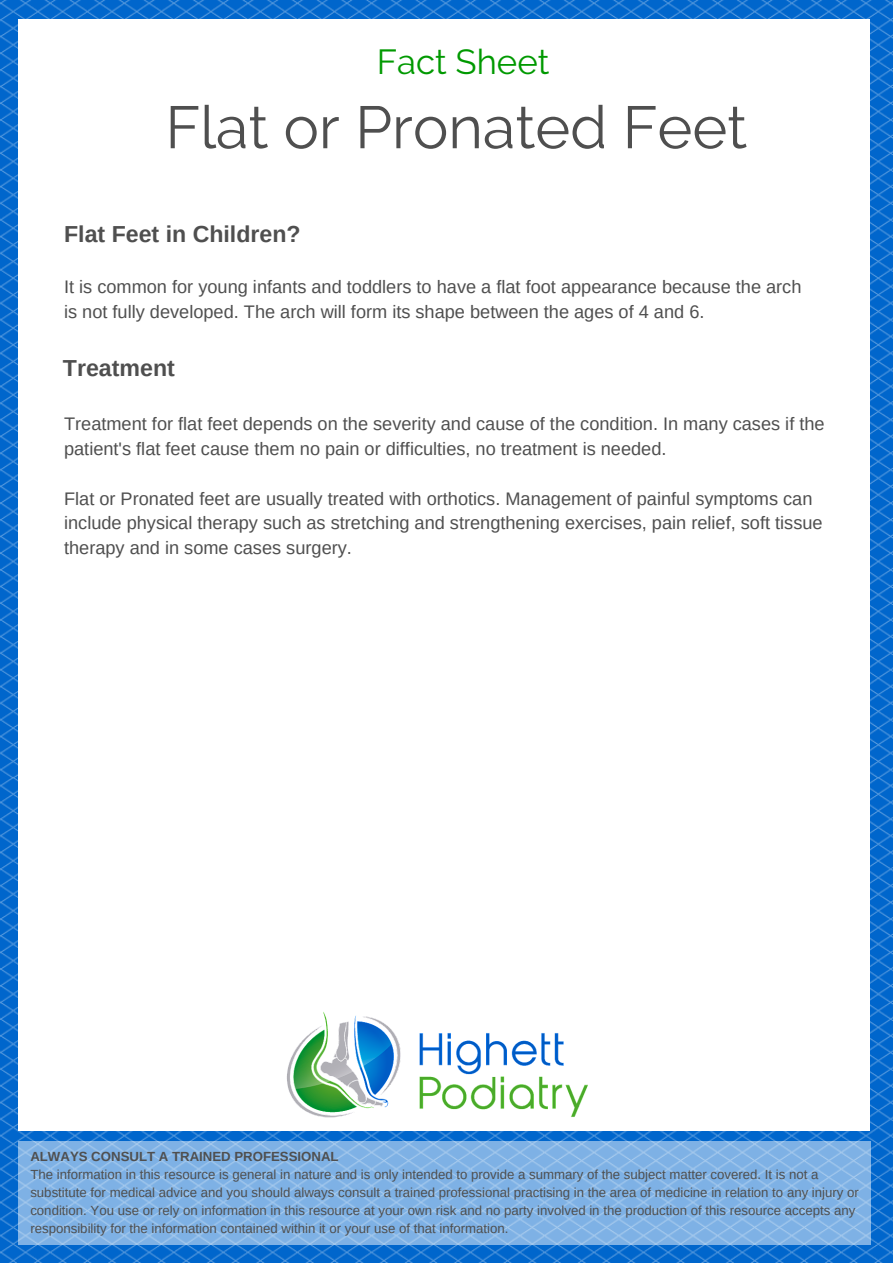
<style>
.page{position:relative;width:893px;height:1263px;background:#fff}
.page>*{position:absolute;margin:0;border:0;box-sizing:border-box;transform-origin:0 0}
.t1{font:59.55px "Raleway";color:#4f4f4f}
.t2{font:34.65px "Raleway";color:#090}
.t3{font:700 23.1px "Arimo";color:#4f4f4f}
.t4{font:18.15px/24.8px "Arimo";color:#4f4f4f}
.t5{font:13.2px/18px "Arimo";color:#4f4f4f}
.t6{font:700 13.2px "Arimo";color:#4f4f4f}
</style>
<div class="page">
<img style="left:0;top:0;width:892px;height:1262px">
<div style="left:18px;top:19px;width:851px;height:1111px;background:#fff"></div>
<img style="left:287px;top:1012px;width:301px;height:106px">
<svg style="left:19px;top:1141px;width:851px;height:103px;fill:#7eb1e5"></svg>
<h2 class="t2" style="left:377px;top:41px;width:174px">Fact Sheet</h2>
<h1 class="t1" style="left:165px;top:92px;width:583px">Flat or Pronated Feet</h1>
<p class="t3" style="left:64px;top:221px;width:238px">Flat Feet in Children?</p>
<p class="t4" style="left:64px;top:275px;width:738px">It is common for young infants and toddlers to have a flat foot appearance because the arch is not fully developed. The arch will form its shape between the ages of 4 and 6.</p>
<p class="t3" style="left:63px;top:355px;width:113px">Treatment</p>
<p class="t4" style="left:64px;top:412px;width:762px">Treatment for flat feet depends on the severity and cause of the condition. In many cases if the patient's flat feet cause them no pain or difficulties, no treatment is needed.</p>
<p class="t4" style="left:64px;top:486px;width:760px">Flat or Pronated feet are usually treated with orthotics. Management of painful symptoms can include physical therapy such as stretching and strengthening exercises, pain relief, soft tissue therapy and in some cases surgery.</p>
<p class="t6" style="left:30px;top:1149px;width:310px">ALWAYS CONSULT A TRAINED PROFESSIONAL</p>
<p class="t5" style="left:30px;top:1165px;width:830px">The information in this resource is general in nature and is only intended to provide a summary of the subject matter covered. It is not a substitute for medical advice and you should always consult a trained professional practising in the area of medicine in relation to any injury or condition. You use or rely on information in this resource at your own risk and no party involved in the production of this resource accepts any responsibility for the information contained within it or your use of that information.</p>
</div>
